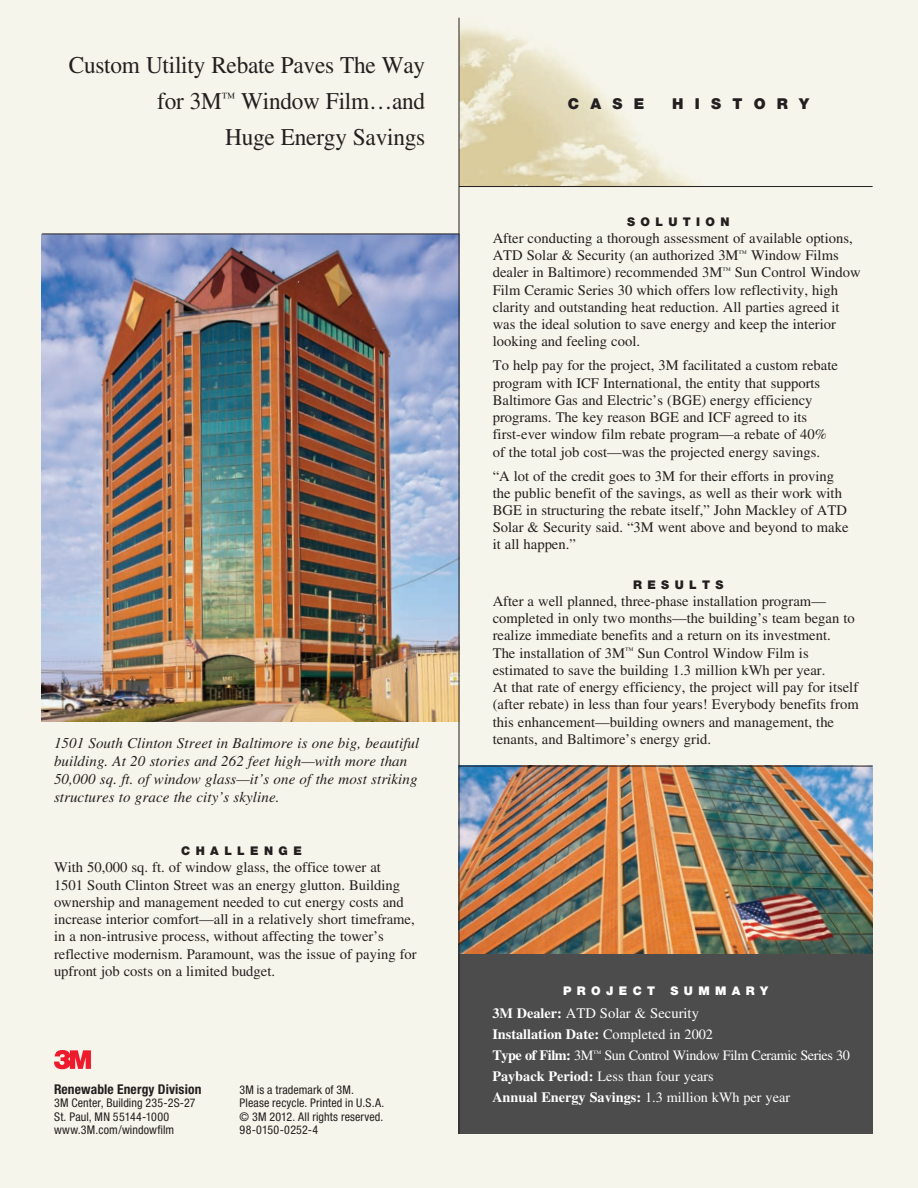
<style>
.page{position:relative;width:918px;height:1188px;background:#f6f5eb}
.page>*{position:absolute;margin:0;border:0;box-sizing:border-box;transform-origin:0 0}
.t1{font:24px/36px "Times";letter-spacing:-.01em;color:#231f20;text-align:right}
.t2{font:italic 15px/18px "Times";letter-spacing:.005em;color:#231f20}
.t3{font:900 15px "Helvetica Neue";letter-spacing:.75em;color:#231f20}
.t4{font:14.7px/17.2px "Times";color:#231f20}
.t5{font:14.7px "Times";color:#fff}
.t6{font:14.25px/21px "Times";letter-spacing:-.03em;color:#fff}
.t7{font:700 condensed 13.5px "Helvetica Neue";letter-spacing:.01em;color:#231f20}
.t8{font:condensed 12px/13.5px "Helvetica Neue";letter-spacing:.01em;color:#231f20}
.t9{font:900 12px "Helvetica Neue";letter-spacing:.45em;color:#231f20}
.t10{font:900 12px "Helvetica Neue";letter-spacing:.45em;color:#fff}
.s1{font-weight:700;font-size:14.25px}
.s2{font-weight:700}
</style>
<div class="page">
<img style="left:460px;top:28px;width:234px;height:158px">
<svg style="left:54px;top:1050px;width:37px;height:19px"></svg>
<img style="left:42px;top:235px;width:417px;height:487px">
<hr style="left:42px;top:234px;width:417px;height:1px;background:#231f20">
<div style="left:459px;top:953px;width:414px;height:181px;background:#4c4c4c"></div>
<img style="left:460px;top:767px;width:413px;height:186px">
<hr style="left:459px;top:18px;width:1px;height:1116px;background:#231f20">
<hr style="left:459px;top:186px;width:414px;height:1px;background:#231f20">
<hr style="left:459px;top:766px;width:414px;height:1px;background:#231f20">
<h1 class="t1" style="left:69px;top:47px;width:358px">Custom Utility Rebate Paves The Way for 3M<sup>™</sup> Window Film…and<br>Huge Energy Savings</h1>
<p class="t2" style="left:54px;top:734px;width:367px">1501 South Clinton Street in Baltimore is one big, beautiful building. At 20 stories and 262 feet high—with more than 50,000 sq. ft. of window glass—it’s one of the most striking structures to grace the city’s skyline.</p>
<p class="t9" style="left:181px;top:844px;width:122px">CHALLENGE</p>
<p class="t4" style="left:54px;top:859px;width:364px">With 50,000 sq. ft. of window glass, the office tower at<br>1501 South Clinton Street was an energy glutton. Building ownership and management needed to cut energy costs and increase interior comfort—all in a relatively short timeframe, in a non-intrusive process, without affecting the tower’s reflective modernism. Paramount, was the issue of paying for upfront job costs on a limited budget.</p>
<p class="t7" style="left:54px;top:1081px;width:149px">Renewable Energy Division</p>
<p class="t8" style="left:54px;top:1096px;width:143px">3M Center, Building 235-2S-27<br>St. Paul, MN 55144-1000 www.3M.com/windowfilm</p>
<p class="t8" style="left:240px;top:1082px;width:146px">3M is a trademark of 3M.<br>Please recycle. Printed in U.S.A. © 3M 2012. All rights reserved.<br>98-0150-0252-4</p>
<p class="t3" style="left:568px;top:94px;width:78px">CASE</p>
<p class="t3" style="left:672px;top:94px;width:138px">HISTORY</p>
<p class="t9" style="left:627px;top:214px;width:104px">SOLUTION</p>
<p class="t4" style="left:493px;top:229px;width:369px">After conducting a thorough assessment of available options, ATD Solar &amp; Security (an authorized 3M<sup>™</sup> Window Films dealer in Baltimore) recommended 3M<sup>™</sup> Sun Control Window Film Ceramic Series 30 which offers low reflectivity, high clarity and outstanding heat reduction. All parties agreed it was the ideal solution to save energy and keep the interior looking and feeling cool.</p>
<p class="t4" style="left:493px;top:357px;width:347px">To help pay for the project, 3M facilitated a custom rebate program with ICF International, the entity that supports Baltimore Gas and Electric’s (BGE) energy efficiency programs. The key reason BGE and ICF agreed to its first-ever window film rebate program—a rebate of 40% of the total job cost—was the projected energy savings.</p>
<p class="t4" style="left:493px;top:467px;width:357px">“A lot of the credit goes to 3M for their efforts in proving the public benefit of the savings, as well as their work with BGE in structuring the rebate itself,” John Mackley of ATD Solar &amp; Security said. “3M went above and beyond to make it all happen.”</p>
<p class="t9" style="left:633px;top:577px;width:92px">RESULTS</p>
<p class="t4" style="left:493px;top:592px;width:367px">After a well planned, three-phase installation program— completed in only two months—the building’s team began to realize immediate benefits and a return on its investment.<br>The installation of 3M<sup>™</sup> Sun Control Window Film is estimated to save the building 1.3 million kWh per year.<br>At that rate of energy efficiency, the project will pay for itself (after rebate) in less than four years! Everybody benefits from this enhancement—building owners and management, the tenants, and Baltimore’s energy grid.</p>
<p class="t10" style="left:563px;top:983px;width:94px">PROJECT</p>
<p class="t10" style="left:670px;top:983px;width:99px">SUMMARY</p>
<p class="t5" style="left:492px;top:1005px;width:208px"><span class="s1">3M Dealer:</span> ATD Solar &amp; Security</p>
<p class="t6" style="left:492px;top:1023px;width:359px"><span class="s2">Installation Date:</span> Completed in 2002<br><span class="s2">Type of Film:</span> 3M<sup>™</sup> Sun Control Window Film Ceramic Series 30<br><span class="s2">Payback Period:</span> Less than four years<br><span class="s2">Annual Energy Savings:</span> 1.3 million kWh per year</p>
</div>
